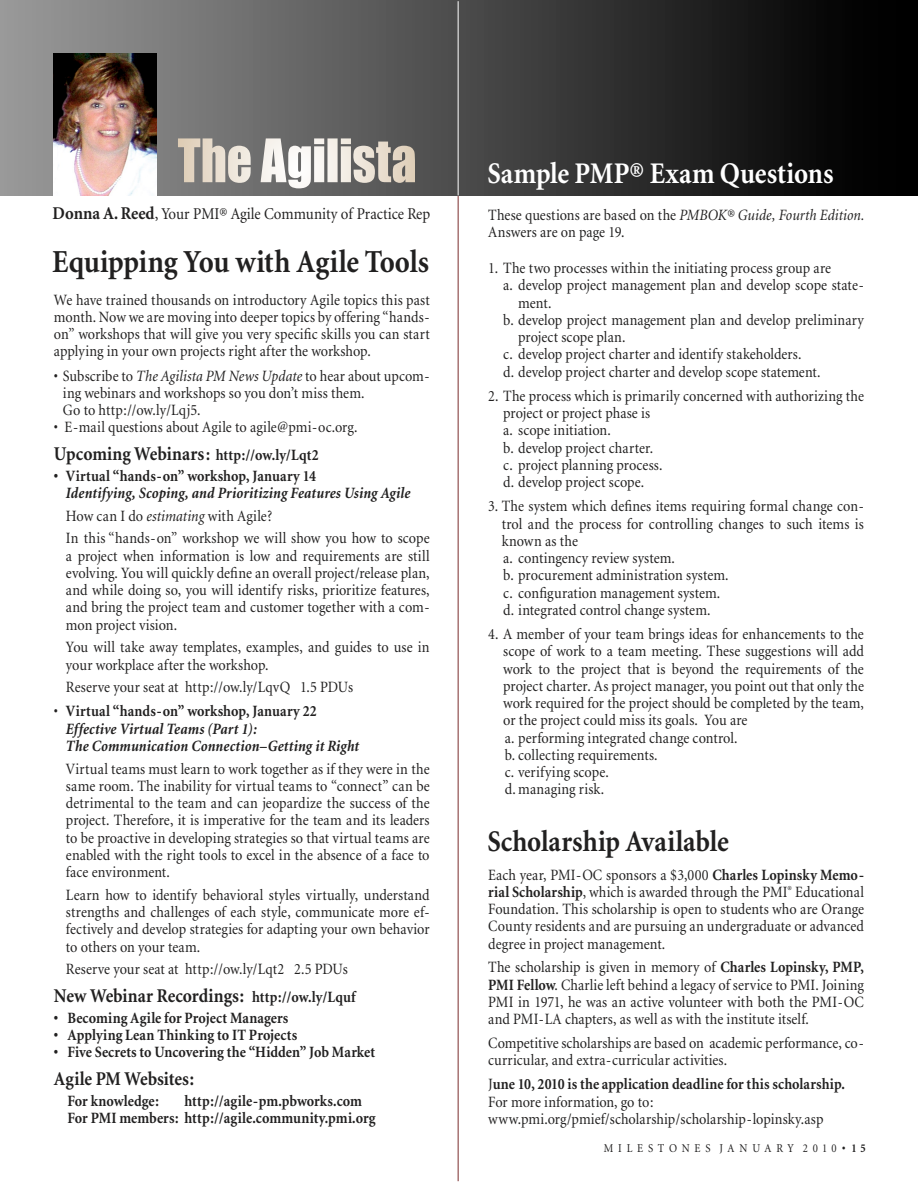
<style>
.page{position:relative;width:918px;height:1188px;background:#fff}
.page>*{position:absolute;margin:0;border:0;box-sizing:border-box;transform-origin:0 0}
.t1{font:55.35px "Impact";letter-spacing:-.005em;color:#fff;scale:.9 1}
.t2{font:700 32.1px "Minion";letter-spacing:-.005em;color:#212020;scale:.9 1}
.t3{font:700 30px "Minion";color:#fff;scale:.9 1}
.t4{font:700 30px "Minion";color:#212020;scale:.9 1}
.t5{font:700 19.5px "Minion";color:#212020;scale:.9 1}
.t6{font:16.5px "Minion";color:#212020;scale:.93 1}
.t7{font:15.75px/17.2px "Minion";letter-spacing:.005em;color:#212020;scale:.9 1}
.t8{font:700 15.75px/17.2px "Minion";letter-spacing:.005em;color:#212020;scale:.9 1}
.t9{font:italic 700 15.75px/17.2px "Minion";letter-spacing:.01em;color:#212020;scale:.9 1}
.t10{font:12px "Minion";letter-spacing:.44em;color:#212020;scale:.9 1}
.s1{font-weight:700;font-size:18px}
.s2{font-style:italic}
.s3{font-weight:700;font-size:19.5px}
.s4{font-weight:700}
.s5{font-weight:700;font-style:italic}
.s6{font-weight:400;font-style:normal}
.s7{font-style:normal}
.s8{font-size:15.75px}
</style>
<div class="page">
<hr style="left:458px;top:193px;width:1px;height:988px;background:#7b2d2d">
<div style="left:0;top:0;width:918px;height:195px;background:linear-gradient(to right,#9b9b9b,#000)"></div>
<img style="left:53px;top:54px;width:104px;height:142px">
<hr style="left:458px;top:1px;width:1px;height:194px;background:#fff">
<h1 class="t1" style="left:178px;top:126px;width:267px">The Agilista</h1>
<p class="t6" style="left:53px;top:206px;width:408px"><span class="s1">Donna A. Reed</span>, Your PMI® Agile Community of Practice Rep</p>
<h2 class="t2" style="left:52px;top:246px;width:420px">Equipping You with Agile Tools</h2>
<p class="t7" style="left:54px;top:291px;width:419px;text-align:justify">We have trained thousands on introductory Agile topics this past month. Now we are moving into deeper topics by offering “hands&shy;on” workshops that will give you very specific skills you can start applying in your own projects right after the workshop.</p>
<p class="t7" style="left:63px;top:367px;width:409px;text-indent:-9px">• Subscribe to <span class="s2">The Agilista PM News Update</span> to hear about upcom&shy;ing webinars and workshops so you don’t miss them.<br>Go to http://ow.ly/Lqj5.</p>
<p class="t7" style="left:54px;top:414px;width:339px;line-height:28px">• E-mail questions about Agile to agile@pmi-oc.org.<br><span class="s3">Upcoming Webinars</span><span class="s1">:</span> <span class="s4">http://ow.ly/Lqt2</span></p>
<p class="t8" style="left:54px;top:468px;width:293px">• Virtual “hands-on” workshop, January 14</p>
<p class="t7" style="left:66px;top:482px;width:406px;line-height:22.6px"><span class="s5">Identifying, Scoping, and Prioritizing Features Using Agile<br></span>How can I do <span class="s2">estimating</span> with Agile?<br>In this “hands-on” workshop we will show you how to scope</p>
<p class="t7" style="left:66px;top:548px;width:406px;text-align:justify">a project when information is low and requirements are still evolving. You will quickly define an overall project/release plan, and while doing so, you will identify risks, prioritize features, and bring the project team and customer together with a com&shy;mon project vision.</p>
<p class="t7" style="left:66px;top:639px;width:406px">You will take away templates, examples, and guides to use in your workplace after the workshop.</p>
<p class="t7" style="left:66px;top:679px;width:320px">Reserve your seat at http://ow.ly/LqvQ 1.5 PDUs</p>
<p class="t9" style="left:66px;top:703px;width:327px;text-indent:-12px"><span class="s6">•</span> <span class="s7">Virtual “hands-on” workshop, January 22<br></span>Effective Virtual Teams (Part 1):<br>The Communication Connection–Getting it Right</p>
<p class="t7" style="left:66px;top:761px;width:406px;text-align:justify">Virtual teams must learn to work together as if they were in the same room. The inability for virtual teams to “connect” can be detrimental to the team and can jeopardize the success of the project. Therefore, it is imperative for the team and its leaders to be proactive in developing strategies so that virtual teams are enabled with the right tools to excel in the absence of a face to face environment.</p>
<p class="t7" style="left:66px;top:887px;width:406px;text-align:justify">Learn how to identify behavioral styles virtually, understand strengths and challenges of each style, communicate more ef&shy;fectively and develop strategies for adapting your own behavior to others on your team.</p>
<p class="t7" style="left:66px;top:961px;width:315px">Reserve your seat at http://ow.ly/Lqt2 2.5 PDUs</p>
<p class="t5" style="left:54px;top:986px;width:337px">New Webinar Recordings: <span class="s8">http://ow.ly/Lquf</span></p>
<p class="t8" style="left:54px;top:1009px;width:262px">• Becoming Agile for Project Managers</p>
<p class="t8" style="left:54px;top:1027px;width:272px">• Applying Lean Thinking to IT Projects</p>
<p class="t8" style="left:54px;top:1044px;width:359px">• Five Secrets to Uncovering the “Hidden” Job Market</p>
<p class="t5" style="left:54px;top:1069px;width:157px">Agile PM Websites:</p>
<p class="t8" style="left:67px;top:1093px;width:103px">For knowledge:</p>
<p class="t8" style="left:67px;top:1093px;width:344px;text-indent:117px">http://agile-pm.pbworks.com<br>For PMI members: http://agile.community.pmi.org</p>
<h3 class="t3" style="left:488px;top:158px;width:386px">Sample PMP® Exam Questions</h3>
<p class="t7" style="left:488px;top:206px;width:420px">These questions are based on the <span class="s2">PMBOK® Guide, Fourth Edition.<br></span>Answers are on page 19.</p>
<p class="t7" style="left:488px;top:260px;width:382px">1. The two processes within the initiating process group are</p>
<p class="t7" style="left:503px;top:277px;width:402px">a. develop project management plan and develop scope state-</p>
<p class="t7" style="left:518px;top:295px;width:38px">ment.</p>
<p class="t7" style="left:503px;top:312px;width:402px">b. develop project management plan and develop preliminary</p>
<p class="t7" style="left:518px;top:329px;width:121px">project scope plan.</p>
<p class="t7" style="left:503px;top:346px;width:333px">c. develop project charter and identify stakeholders.</p>
<p class="t7" style="left:503px;top:364px;width:354px">d. develop project charter and develop scope statement.</p>
<p class="t7" style="left:503px;top:388px;width:402px;text-indent:-15px">2. The process which is primarily concerned with authorizing the project or project phase is<br>a. scope initiation.<br>b. develop project charter.<br>c. project planning process.<br>d. develop project scope.</p>
<p class="t7" style="left:502px;top:498px;width:404px;text-indent:-14px">3. The system which defines items requiring formal change con&shy;trol and the process for controlling changes to such items is known as the<br>a. contingency review system.<br>b. procurement administration system.<br>c. configuration management system.<br>d. integrated control change system.</p>
<p class="t7" style="left:503px;top:626px;width:402px;text-indent:-15px">4. A member of your team brings ideas for enhancements to the scope of work to a team meeting. These suggestions will add work to the project that is beyond the requirements of the project charter. As project manager, you point out that only the work required for the project should be completed by the team, or the project could miss its goals. You are<br>a. performing integrated change control.<br>b. collecting requirements.<br>c. verifying scope.<br>d. managing risk.</p>
<h3 class="t4" style="left:488px;top:826px;width:270px">Scholarship Available</h3>
<p class="t7" style="left:488px;top:867px;width:419px;text-align:justify">Each year, PMI-OC sponsors a $3,000 <span class="s4">Charles Lopinsky Memo&shy;rial Scholarship</span>, which is awarded through the PMI<sup>®</sup> Educational Foundation. This scholarship is open to students who are Orange County residents and are pursuing an undergraduate or advanced degree in project management.</p>
<p class="t7" style="left:488px;top:959px;width:419px;text-align:justify">The scholarship is given in memory of <span class="s4">Charles Lopinsky, PMP, PMI Fellow</span>. Charlie left behind a legacy of service to PMI. Joining PMI in 1971, he was an active volunteer with both the PMI-OC and PMI-LA chapters, as well as with the institute itself.</p>
<p class="t7" style="left:488px;top:1035px;width:419px">Competitive scholarships are based on academic performance, co&shy;curricular, and extra-curricular activities.</p>
<p class="t7" style="left:488px;top:1076px;width:398px">J<span class="s4">une 10, 2010 is the application deadline for this scholarship.<br></span>For more information, go to: www.pmi.org/pmief/scholarship/scholarship-lopinsky.asp</p>
<p class="t10" style="left:604px;top:1142px;width:293px">MILESTONES JANUARY 2010<span class="s4">•15</span></p>
</div>
